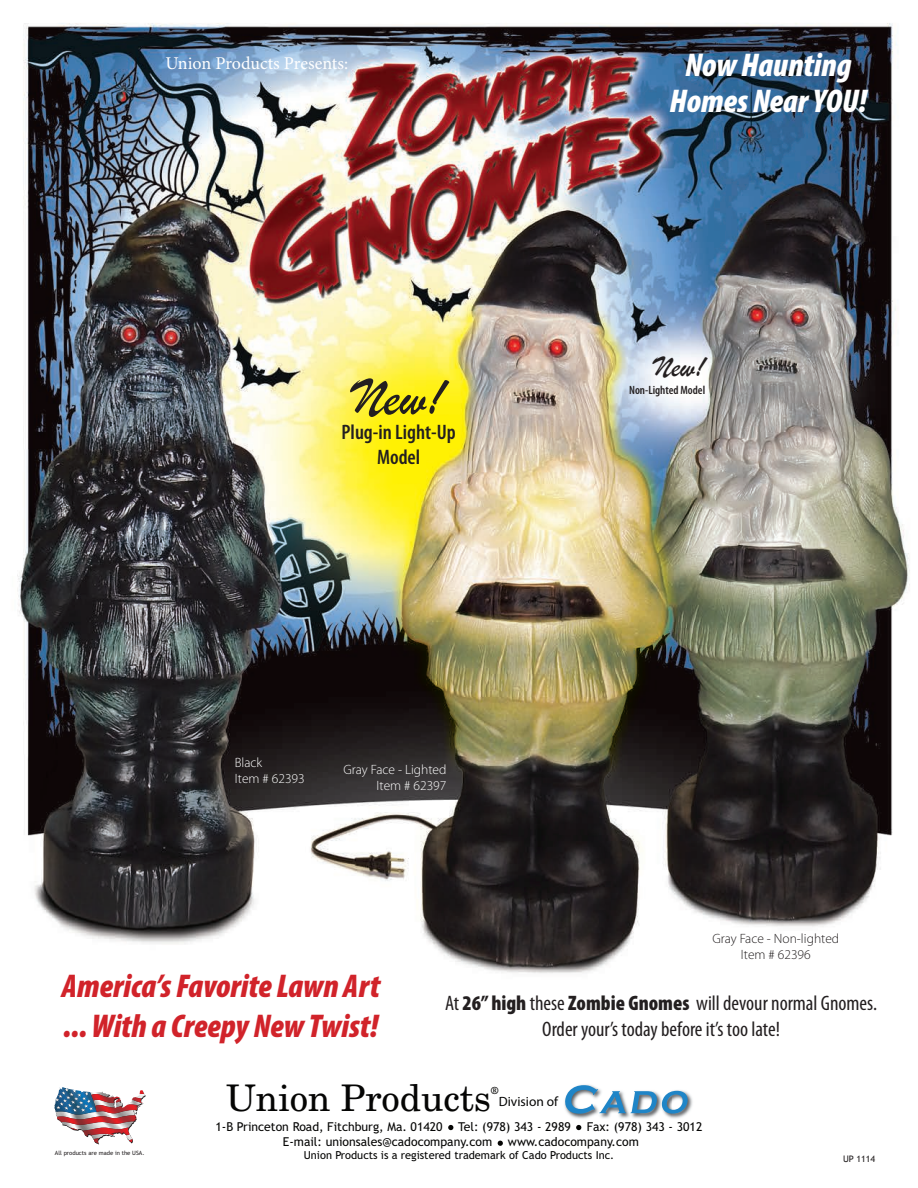
<style>
.page{position:relative;width:918px;height:1188px;background:#fff}
.page>*{position:absolute;margin:0;border:0;box-sizing:border-box;transform-origin:0 0}
.t1{font:54px "Brush Script";color:#231f20}
.t2{font:36.75px "New Century Schlbk";color:#050504}
.t3{font:italic 900 condensed 33px/39.6px "Myriad Pro";color:#d1232a}
.t4{font:italic 900 condensed 33px/36px "Myriad Pro";color:#fff;text-align:center}
.t5{font:30px "Brush Script";color:#231f20}
.t6{font:condensed 21px/25.2px "Myriad Pro";color:#231f20;text-align:center}
.t7{font:600 condensed 21px/25.2px "Myriad Pro";color:#231f20;text-align:center}
.t8{font:18px "Minion Pro";color:#fff}
.t9{font:300 13.5px/16.2px "Myriad Pro";color:#fff;text-align:right}
.t10{font:300 13.5px/16.2px "Myriad Pro";color:#231f20;text-align:center}
.t11{font:13.5px "Myriad Pro";color:#050504}
.t12{font:12.3px "Trebuchet MS";color:#050504}
.t13{font:600 condensed 12px "Myriad Pro";color:#231f20}
.t14{font:10.95px "Trebuchet MS";color:#050504}
.t15{font:9.75px "New Century Schlbk";color:#050504}
.t16{font:9px "Trebuchet MS";color:#231f20}
.t17{font:5.85px "Trebuchet MS";color:#231f20}
.s1{font-weight:900}
</style>
<div class="page">
<img style="left:17px;top:23px;width:893px;height:1122px">
<img style="left:563px;top:1083px;width:132px;height:38px">
<svg style="left:565px;top:1085px;width:123px;height:29px"></svg>
<svg style="left:448px;top:1125px;width:5px;height:5px"></svg>
<svg style="left:576px;top:1125px;width:5px;height:5px"></svg>
<svg style="left:498px;top:1141px;width:5px;height:5px"></svg>
<img style="left:55px;top:1088px;width:91px;height:56px">
<img style="left:59px;top:1088px;width:29px;height:8px">
<h3 class="t8" style="left:165px;top:51px;width:184px">Union Products Presents:</h3>
<h1 class="t1" style="left:353px;top:362px;width:93px">New!</h1>
<h3 class="t7" style="left:342px;top:420px;width:116px">Plug-in Light-Up<br>Model</h3>
<p class="t9" style="left:235px;top:755px;width:71px;text-align:left">Black<br>Item # 62393</p>
<p class="t9" style="left:343px;top:762px;width:104px">Gray Face - Lighted<br>Item # 62397</p>
<h3 class="t4" style="left:670px;top:48px;width:199px">Now Haunting<br>Homes Near YOU!</h3>
<h3 class="t5" style="left:654px;top:347px;width:52px">New!</h3>
<p class="t13" style="left:629px;top:384px;width:78px">Non-Lighted Model</p>
<p class="t10" style="left:712px;top:931px;width:128px">Gray Face - Non-lighted<br>Item # 62396</p>
<h3 class="t3" style="left:62px;top:968px;width:320px">America’s Favorite Lawn Art ... With a Creepy New Twist!</h3>
<h3 class="t6" style="left:445px;top:991px;width:434px">At <span class="s1">26” high</span> these <span class="s1">Zombie Gnomes</span> will devour normal Gnomes.<br>Order your’s today before it’s too late!</h3>
<p class="t17" style="left:55px;top:1149px;width:91px">All products are made in the USA.</p>
<h2 class="t2" style="left:226px;top:1076px;width:267px">Union Products</h2>
<p class="t15" style="left:491px;top:1085px;width:9px">®</p>
<p class="t11" style="left:499px;top:1093px;width:61px">Division of</p>
<p class="t12" style="left:215px;top:1120px;width:229px">1-B Princeton Road, Fitchburg, Ma. 01420</p>
<p class="t12" style="left:458px;top:1120px;width:114px">Tel: (978) 343 - 2989</p>
<p class="t12" style="left:587px;top:1120px;width:117px">Fax: (978) 343 - 3012</p>
<p class="t12" style="left:283px;top:1134px;width:211px">E-mail: unionsales@cadocompany.com</p>
<p class="t12" style="left:508px;top:1134px;width:132px">www.cadocompany.com</p>
<p class="t14" style="left:304px;top:1149px;width:312px">Union Products is a registered trademark of Cado Products Inc.</p>
<p class="t16" style="left:843px;top:1153px;width:34px">UP 1114</p>
</div>
